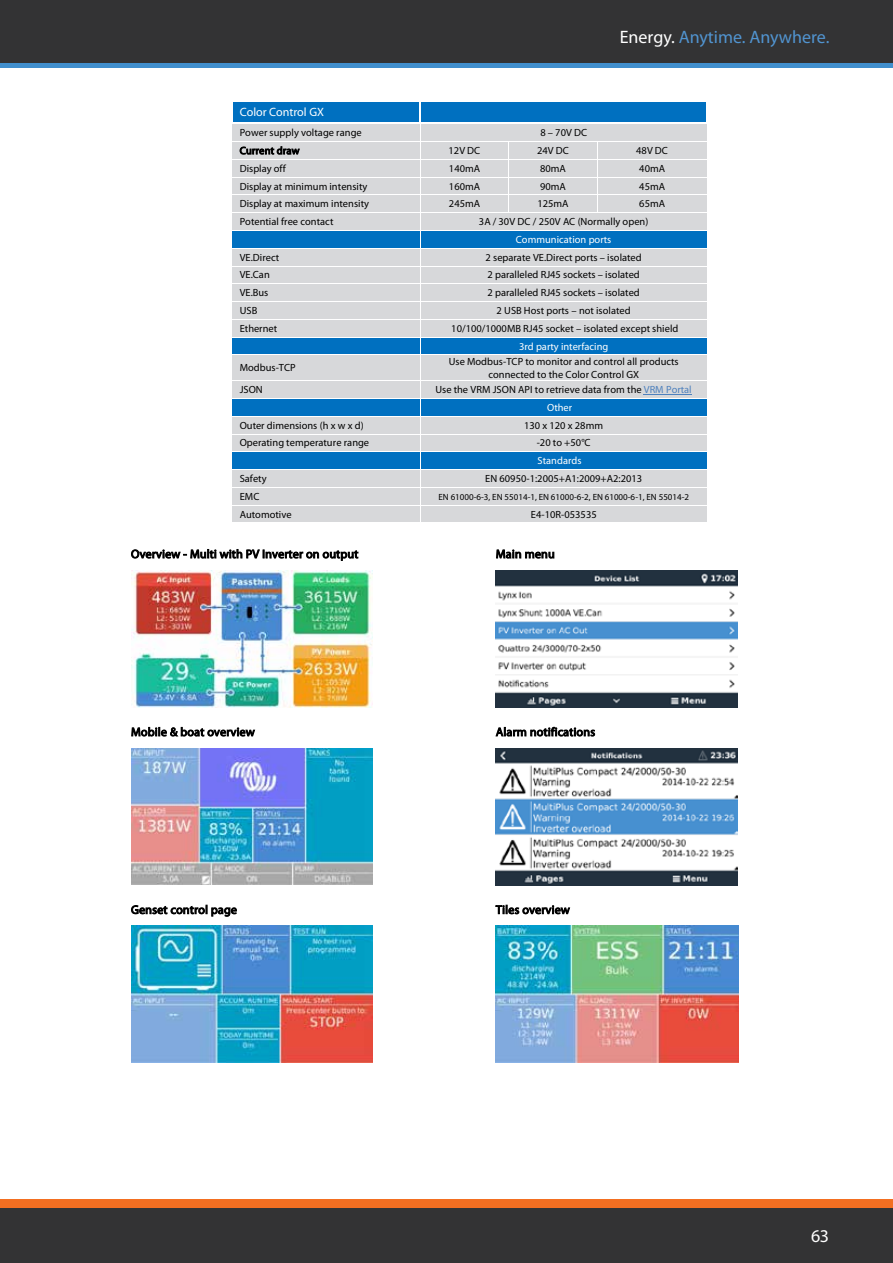
<style>
.page{position:relative;width:893px;height:1263px;background:#fff}
.page>*{position:absolute;margin:0;border:0;box-sizing:border-box;transform-origin:0 0}
.t1{font:18px "Myriad Pro";color:#5194d0}
.t2{font:18px "Myriad Pro";color:#fff}
.t3{font:12px "Myriad Pro";letter-spacing:.02em;color:#000}
.t4{font:12px "Myriad Pro";color:#fff}
.t5{font:10.5px/12.6px "Myriad Pro";letter-spacing:.005em;color:#000;text-align:center}
.t6{font:10.5px "Myriad Pro";color:#fff}
.t7{font:9px "Myriad Pro";letter-spacing:.005em;color:#000}
.s1{color:#fff}
.s2{color:#4f81bd}
</style>
<div class="page">
<div style="left:0;top:1208px;width:893px;height:55px;background:#333334"></div>
<div style="left:0;top:1199px;width:893px;height:9px;background:#f36f21"></div>
<div style="left:0;top:0;width:893px;height:64px;background:#333334"></div>
<hr style="left:0;top:64px;width:893px;height:4px;background:#418fcd">
<div style="left:232px;top:102px;width:188px;height:21px;background:#0070c0"></div>
<div style="left:421px;top:102px;width:285px;height:21px;background:#0070c0"></div>
<div style="left:232px;top:124px;width:188px;height:17px;background:#d7d8da"></div>
<div style="left:421px;top:124px;width:286px;height:17px;background:#d7d8da"></div>
<div style="left:232px;top:142px;width:188px;height:17px;background:#d7d8da"></div>
<div style="left:421px;top:142px;width:87px;height:17px;background:#d7d8da"></div>
<div style="left:509px;top:142px;width:88px;height:17px;background:#d7d8da"></div>
<div style="left:598px;top:142px;width:109px;height:17px;background:#d7d8da"></div>
<div style="left:232px;top:160px;width:188px;height:17px;background:#d7d8da"></div>
<div style="left:421px;top:160px;width:87px;height:17px;background:#d7d8da"></div>
<div style="left:509px;top:160px;width:88px;height:17px;background:#d7d8da"></div>
<div style="left:598px;top:160px;width:109px;height:17px;background:#d7d8da"></div>
<div style="left:232px;top:177px;width:188px;height:18px;background:#d7d8da"></div>
<div style="left:421px;top:177px;width:87px;height:18px;background:#d7d8da"></div>
<div style="left:509px;top:177px;width:88px;height:18px;background:#d7d8da"></div>
<div style="left:598px;top:177px;width:109px;height:18px;background:#d7d8da"></div>
<hr style="left:232px;top:177px;width:188px;height:1px;background:#fff">
<hr style="left:421px;top:177px;width:87px;height:1px;background:#fff">
<hr style="left:509px;top:177px;width:88px;height:1px;background:#fff">
<hr style="left:598px;top:177px;width:109px;height:1px;background:#fff">
<div style="left:232px;top:195px;width:188px;height:17px;background:#d7d8da"></div>
<div style="left:421px;top:195px;width:87px;height:17px;background:#d7d8da"></div>
<div style="left:509px;top:195px;width:88px;height:17px;background:#d7d8da"></div>
<div style="left:598px;top:195px;width:109px;height:17px;background:#d7d8da"></div>
<hr style="left:232px;top:195px;width:188px;height:1px;background:#fff">
<hr style="left:421px;top:195px;width:87px;height:1px;background:#fff">
<hr style="left:509px;top:195px;width:88px;height:1px;background:#fff">
<hr style="left:598px;top:195px;width:109px;height:1px;background:#fff">
<div style="left:232px;top:213px;width:188px;height:17px;background:#d7d8da"></div>
<div style="left:421px;top:213px;width:286px;height:17px;background:#d7d8da"></div>
<div style="left:232px;top:231px;width:188px;height:17px;background:#0070c0"></div>
<div style="left:421px;top:231px;width:286px;height:17px;background:#0070c0"></div>
<div style="left:232px;top:249px;width:188px;height:17px;background:#d7d8da"></div>
<div style="left:421px;top:249px;width:286px;height:17px;background:#d7d8da"></div>
<div style="left:232px;top:266px;width:188px;height:17px;background:#d7d8da"></div>
<div style="left:421px;top:266px;width:286px;height:17px;background:#d7d8da"></div>
<hr style="left:232px;top:266px;width:188px;height:1px;background:#fff">
<hr style="left:421px;top:266px;width:286px;height:1px;background:#fff">
<div style="left:232px;top:284px;width:188px;height:17px;background:#d7d8da"></div>
<div style="left:421px;top:284px;width:286px;height:17px;background:#d7d8da"></div>
<div style="left:232px;top:302px;width:188px;height:17px;background:#d7d8da"></div>
<div style="left:421px;top:302px;width:286px;height:17px;background:#d7d8da"></div>
<div style="left:232px;top:320px;width:188px;height:17px;background:#d7d8da"></div>
<div style="left:421px;top:320px;width:286px;height:17px;background:#d7d8da"></div>
<div style="left:232px;top:337px;width:188px;height:17px;background:#0070c0"></div>
<div style="left:421px;top:337px;width:286px;height:17px;background:#0070c0"></div>
<hr style="left:232px;top:337px;width:188px;height:1px;background:#fff">
<hr style="left:421px;top:337px;width:286px;height:1px;background:#fff">
<div style="left:232px;top:355px;width:188px;height:25px;background:#d7d8da"></div>
<div style="left:421px;top:355px;width:286px;height:25px;background:#d7d8da"></div>
<div style="left:232px;top:381px;width:188px;height:17px;background:#d7d8da"></div>
<div style="left:421px;top:381px;width:286px;height:17px;background:#d7d8da"></div>
<hr style="left:644px;top:394px;width:48px;height:1px;background:#4f81bd">
<div style="left:232px;top:399px;width:188px;height:17px;background:#0070c0"></div>
<div style="left:421px;top:399px;width:286px;height:17px;background:#0070c0"></div>
<div style="left:232px;top:417px;width:188px;height:17px;background:#d7d8da"></div>
<div style="left:421px;top:417px;width:286px;height:17px;background:#d7d8da"></div>
<div style="left:232px;top:434px;width:188px;height:17px;background:#d7d8da"></div>
<div style="left:421px;top:434px;width:286px;height:17px;background:#d7d8da"></div>
<hr style="left:232px;top:434px;width:188px;height:1px;background:#fff">
<hr style="left:421px;top:434px;width:286px;height:1px;background:#fff">
<div style="left:232px;top:452px;width:188px;height:17px;background:#0070c0"></div>
<div style="left:421px;top:452px;width:286px;height:17px;background:#0070c0"></div>
<div style="left:232px;top:470px;width:188px;height:17px;background:#d7d8da"></div>
<div style="left:421px;top:470px;width:286px;height:17px;background:#d7d8da"></div>
<div style="left:232px;top:488px;width:188px;height:17px;background:#d7d8da"></div>
<div style="left:421px;top:488px;width:286px;height:17px;background:#d7d8da"></div>
<div style="left:232px;top:505px;width:188px;height:18px;background:#d7d8da"></div>
<div style="left:421px;top:505px;width:286px;height:18px;background:#d7d8da"></div>
<hr style="left:232px;top:505px;width:188px;height:1px;background:#fff">
<hr style="left:421px;top:505px;width:286px;height:1px;background:#fff">
<svg style="left:232px;top:102px;width:2px;height:421px"></svg>
<img style="left:131px;top:570px;width:242px;height:137px">
<img style="left:131px;top:748px;width:242px;height:136px">
<img style="left:131px;top:926px;width:242px;height:136px">
<img style="left:496px;top:570px;width:242px;height:137px">
<img style="left:496px;top:748px;width:242px;height:137px">
<img style="left:496px;top:926px;width:243px;height:137px">
<h1 class="t1" style="left:620px;top:25px;width:211px"><span class="s1">Energy.</span> Anytime. Anywhere.</h1>
<p class="t4" style="left:240px;top:105px;width:86px">Color Control GX</p>
<p class="t5" style="left:240px;top:126px;width:123px">Power supply voltage range</p>
<p class="t5" style="left:540px;top:126px;width:48px">8 – 70V DC</p>
<p class="t5" style="left:240px;top:144px;width:61px">Current draw</p>
<p class="t5" style="left:449px;top:144px;width:33px">12V DC</p>
<p class="t5" style="left:537px;top:144px;width:33px">24V DC</p>
<p class="t5" style="left:636px;top:144px;width:33px">48V DC</p>
<p class="t5" style="left:240px;top:162px;width:48px">Display off</p>
<p class="t5" style="left:449px;top:162px;width:33px">140mA</p>
<p class="t5" style="left:540px;top:162px;width:27px">80mA</p>
<p class="t5" style="left:639px;top:162px;width:27px">40mA</p>
<p class="t5" style="left:240px;top:180px;width:129px">Display at minimum intensity</p>
<p class="t5" style="left:449px;top:180px;width:33px">160mA</p>
<p class="t5" style="left:540px;top:180px;width:27px">90mA</p>
<p class="t5" style="left:639px;top:180px;width:27px">45mA</p>
<p class="t5" style="left:240px;top:197px;width:131px">Display at maximum intensity</p>
<p class="t5" style="left:449px;top:197px;width:33px">245mA</p>
<p class="t5" style="left:537px;top:197px;width:33px">125mA</p>
<p class="t5" style="left:639px;top:197px;width:27px">65mA</p>
<p class="t5" style="left:240px;top:215px;width:95px">Potential free contact</p>
<p class="t5" style="left:479px;top:215px;width:171px">3A / 30V DC / 250V AC (Normally open)</p>
<p class="t6" style="left:516px;top:233px;width:97px">Communication ports</p>
<p class="t5" style="left:240px;top:251px;width:41px">VE.Direct</p>
<p class="t5" style="left:486px;top:251px;width:158px">2 separate VE.Direct ports – isolated</p>
<p class="t5" style="left:240px;top:268px;width:32px">VE.Can</p>
<p class="t5" style="left:488px;top:268px;width:154px">2 paralleled RJ45 sockets – isolated</p>
<p class="t5" style="left:240px;top:286px;width:30px">VE.Bus</p>
<p class="t5" style="left:488px;top:286px;width:154px">2 paralleled RJ45 sockets – isolated</p>
<p class="t5" style="left:240px;top:304px;width:19px">USB</p>
<p class="t5" style="left:497px;top:304px;width:135px">2 USB Host ports – not isolated</p>
<p class="t5" style="left:240px;top:322px;width:39px">Ethernet</p>
<p class="t5" style="left:451px;top:322px;width:229px">10/100/1000MB RJ45 socket – isolated except shield</p>
<p class="t6" style="left:519px;top:339px;width:91px">3rd party interfacing</p>
<p class="t5" style="left:240px;top:361px;width:58px">Modbus-TCP</p>
<p class="t5" style="left:449px;top:355px;width:231px">Use Modbus-TCP to monitor and control all products connected to the Color Control GX</p>
<p class="t5" style="left:240px;top:383px;width:25px">JSON</p>
<p class="t5" style="left:547px;top:381px;width:146px;line-height:17.9px;text-align:left;text-indent:-112px">Use the VRM JSON API to retrieve data from the <span class="s2">VRM Portal<br></span><span class="s1">Other</span></p>
<p class="t5" style="left:240px;top:419px;width:126px">Outer dimensions (h x w x d)</p>
<p class="t5" style="left:524px;top:419px;width:81px">130 x 120 x 28mm</p>
<p class="t5" style="left:240px;top:436px;width:131px">Operating temperature range</p>
<p class="t5" style="left:537px;top:436px;width:55px">-20 to +50°C</p>
<p class="t6" style="left:538px;top:454px;width:45px">Standards</p>
<p class="t5" style="left:240px;top:472px;width:28px">Safety</p>
<p class="t5" style="left:485px;top:472px;width:158px">EN 60950-1:2005+A1:2009+A2:2013</p>
<p class="t5" style="left:240px;top:490px;width:21px">EMC</p>
<p class="t7" style="left:438px;top:491px;width:252px">EN 61000-6-3, EN 55014-1, EN 61000-6-2, EN 61000-6-1, EN 55014-2</p>
<p class="t5" style="left:240px;top:508px;width:54px">Automotive</p>
<p class="t5" style="left:531px;top:508px;width:67px">E4-10R-053535</p>
<p class="t3" style="left:131px;top:547px;width:229px">Overview - Multi with PV Inverter on output</p>
<p class="t3" style="left:496px;top:547px;width:60px">Main menu</p>
<p class="t3" style="left:131px;top:724px;width:125px">Mobile &amp; boat overview</p>
<p class="t3" style="left:131px;top:902px;width:107px">Genset control page</p>
<p class="t3" style="left:496px;top:724px;width:101px">Alarm notifications</p>
<p class="t3" style="left:496px;top:902px;width:75px">Tiles overview</p>
<h1 class="t2" style="left:811px;top:1225px;width:20px">63</h1>
</div>
